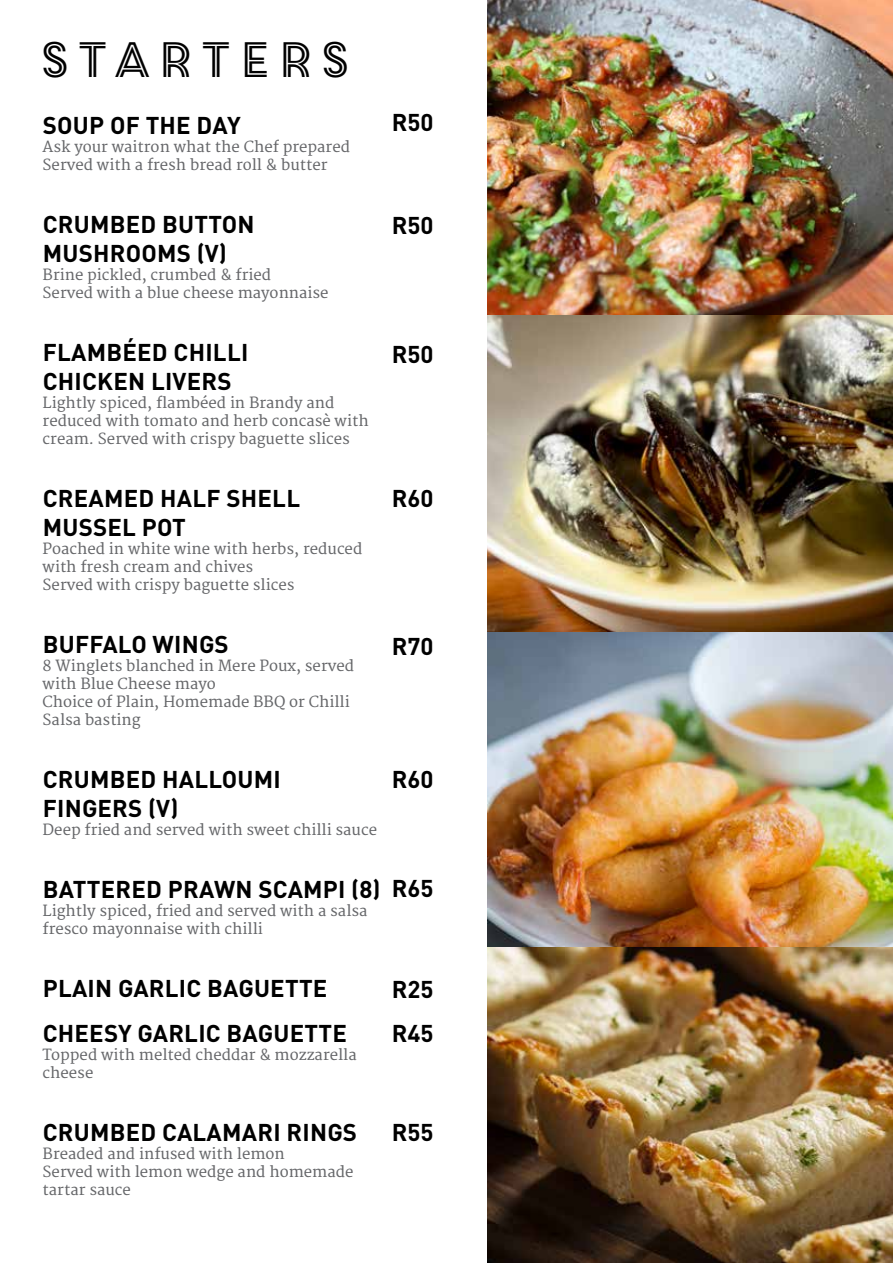
<style>
.page{position:relative;width:893px;height:1263px;background:#fff}
.page>*{position:absolute;margin:0;border:0;box-sizing:border-box;transform-origin:0 0}
.t1{font:49.65px "Core Circus 2 D Double";color:#000}
.t2{font:700 24px/28.8px "DIN Pro";letter-spacing:.01em;color:#000}
.t3{font:15px/18px "Merriweather";color:#656669}
</style>
<div class="page">
<img style="left:488px;top:0;width:405px;height:1263px">
<h1 class="t1" style="left:36px;top:26px;width:319px">STARTERS</h1>
<h2 class="t2" style="left:43px;top:110px;width:200px">SOUP OF THE DAY</h2>
<p class="t3" style="left:43px;top:139px;width:309px">Ask your waitron what the Chef prepared<br>Served with a fresh bread roll &amp; butter</p>
<h2 class="t2" style="left:392px;top:107px;width:43px">R50</h2>
<h2 class="t2" style="left:43px;top:209px;width:213px">CRUMBED BUTTON<br>MUSHROOMS (V)</h2>
<p class="t3" style="left:43px;top:266px;width:287px">Brine pickled, crumbed &amp; fried<br>Served with a blue cheese mayonnaise</p>
<h2 class="t2" style="left:43px;top:337px;width:207px">FLAMBÉED CHILLI<br>CHICKEN LIVERS</h2>
<p class="t3" style="left:43px;top:394px;width:327px">Lightly spiced, flambéed in Brandy and reduced with tomato and herb concasè with cream. Served with crispy baguette slices</p>
<h2 class="t2" style="left:43px;top:483px;width:259px">CREAMED HALF SHELL<br>MUSSEL POT</h2>
<p class="t3" style="left:43px;top:540px;width:321px">Poached in white wine with herbs, reduced with fresh cream and chives<br>Served with crispy baguette slices</p>
<h2 class="t2" style="left:43px;top:629px;width:188px">BUFFALO WINGS</h2>
<p class="t3" style="left:43px;top:657px;width:313px">8 Winglets blanched in Mere Poux, served with Blue Cheese mayo<br>Choice of Plain, Homemade BBQ or Chilli<br>Salsa basting</p>
<h2 class="t2" style="left:392px;top:210px;width:43px">R50</h2>
<h2 class="t2" style="left:392px;top:339px;width:43px">R50</h2>
<h2 class="t2" style="left:392px;top:483px;width:43px">R60</h2>
<h2 class="t2" style="left:392px;top:631px;width:43px">R70</h2>
<h2 class="t2" style="left:43px;top:764px;width:240px">CRUMBED HALLOUMI<br>FINGERS (V)</h2>
<p class="t3" style="left:43px;top:821px;width:336px">Deep fried and served with sweet chilli sauce</p>
<h2 class="t2" style="left:43px;top:873px;width:339px">BATTERED PRAWN SCAMPI (8)</h2>
<p class="t3" style="left:43px;top:902px;width:326px">Lightly spiced, fried and served with a salsa fresco mayonnaise with chilli</p>
<h2 class="t2" style="left:392px;top:764px;width:43px">R60</h2>
<h2 class="t2" style="left:392px;top:873px;width:43px">R65</h2>
<h2 class="t2" style="left:43px;top:964px;width:306px;line-height:45px">PLAIN GARLIC BAGUETTE<br>CHEESY GARLIC BAGUETTE</h2>
<p class="t3" style="left:43px;top:1046px;width:316px">Topped with melted cheddar &amp; mozzarella cheese</p>
<h2 class="t2" style="left:392px;top:966px;width:43px;line-height:44px">R25<br>R45</h2>
<h2 class="t2" style="left:43px;top:1116px;width:316px">CRUMBED CALAMARI RINGS</h2>
<p class="t3" style="left:43px;top:1145px;width:312px">Breaded and infused with lemon<br>Served with lemon wedge and homemade tartar sauce</p>
<h2 class="t2" style="left:392px;top:1117px;width:43px">R55</h2>
</div>
